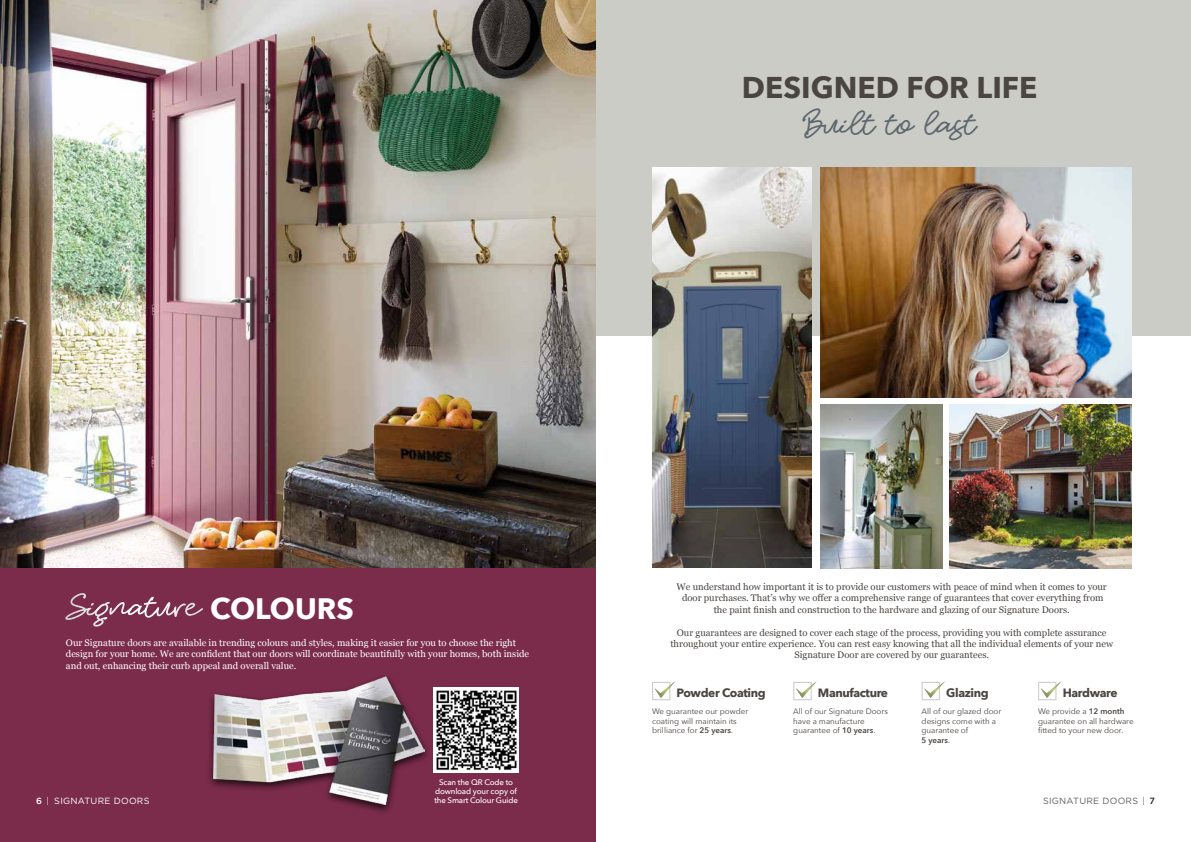
<style>
.page{position:relative;width:1191px;height:842px;background:#fff}
.page>*{position:absolute;margin:0;border:0;box-sizing:border-box;transform-origin:0 0}
.t1{font:700 30px "Avenir Next";color:#4a4541}
.t2{font:700 29.5px "Avenir Next";color:#fff}
.t3{font:28.4px "Hello Stranger";color:#5d686e;scale:1.07 1}
.t4{font:28.4px "Hello Stranger";color:#fff;scale:1.07 1}
.t5{font:700 12px "Avenir Next";letter-spacing:-.03em;color:#4a4541}
.t6{font:9.5px/11.4px "Georgia";color:#4a4541;text-align:center}
.t7{font:9.5px/11.4px "Georgia";color:#fff}
.t8{font:9px "Gotham";letter-spacing:.03em;color:#5b5e60}
.t9{font:9px "Gotham";letter-spacing:.03em;color:#fff}
.t10{font:8px/9.6px "Avenir Next";color:#4a4541}
.t11{font:500 8px/9px "Avenir Next";letter-spacing:-.02em;color:#fff;text-align:center}
.s1{font-weight:500}
.s2{font-family:"DIN2014";font-weight:300}
.s3{font-weight:600}
.s4{font-family:"DIN2014";font-weight:300;color:#434647}
.s5{font-weight:500;color:#242627}
</style>
<div class="page">
<div style="left:596px;top:0;width:595px;height:336px;background:#ccccc7"></div>
<img style="left:0;top:0;width:595px;height:568px">
<div style="left:0;top:568px;width:595px;height:274px;background:#7b2c4a"></div>
<img style="left:434px;top:687px;width:85px;height:86px">
<img style="left:652px;top:167px;width:159px;height:401px">
<img style="left:820px;top:167px;width:311px;height:230px">
<img style="left:820px;top:405px;width:122px;height:163px">
<img style="left:950px;top:405px;width:181px;height:163px">
<svg style="left:652px;top:681px;width:23px;height:19px"></svg>
<svg style="left:793px;top:681px;width:23px;height:19px"></svg>
<svg style="left:921px;top:681px;width:24px;height:19px"></svg>
<svg style="left:1038px;top:681px;width:23px;height:19px"></svg>
<div style="left:207px;top:674px;width:224px;height:141px;background:#000;opacity:.75"></div>
<img style="left:214px;top:676px;width:210px;height:129px">
<h1 class="t1" style="left:742px;top:62px;width:297px">DESIGNED FOR LIFE</h1>
<h3 class="t3" style="left:807px;top:108px;width:160px">Built to last</h3>
<h3 class="t4" style="left:66px;top:590px;width:128px">Signature</h3>
<p class="t7" style="left:66px;top:637px;width:465px">Our Signature doors are available in trending colours and styles, making it easier for you to choose the right design for your home. We are confident that our doors will coordinate beautifully with your homes, both inside and out, enhancing their curb appeal and overall value.</p>
<h2 class="t2" style="left:210px;top:583px;width:145px">COLOURS</h2>
<p class="t9" style="left:36px;top:796px;width:115px"><span class="s1">6</span> <span class="s2">|</span> SIGNATURE DOORS</p>
<p class="t11" style="left:434px;top:777px;width:85px">Scan the QR Code to download your copy of the Smart Colour Guide</p>
<p class="t6" style="left:676px;top:581px;width:432px">We understand how important it is to provide our customers with peace of mind when it comes to your door purchases. That’s why we offer a comprehensive range of guarantees that cover everything from the paint finish and construction to the hardware and glazing of our Signature Doors.</p>
<p class="t6" style="left:670px;top:626px;width:444px">Our guarantees are designed to cover each stage of the process, providing you with complete assurance throughout your entire experience. You can rest easy knowing that all the individual elements of your new<br>Signature Door are covered by our guarantees.</p>
<p class="t5" style="left:676px;top:682px;width:91px">Powder Coating</p>
<p class="t10" style="left:652px;top:706px;width:98px">We guarantee our powder coating will maintain its brilliance for <span class="s3">25 years</span>.</p>
<p class="t5" style="left:818px;top:682px;width:72px">Manufacture</p>
<p class="t10" style="left:793px;top:706px;width:96px">All of our Signature Doors have a manufacture guarantee of <span class="s3">10 years</span>.</p>
<p class="t5" style="left:946px;top:682px;width:44px">Glazing</p>
<p class="t10" style="left:921px;top:706px;width:81px">All of our glazed door designs come with a guarantee of<br><span class="s3">5 years</span>.</p>
<p class="t5" style="left:1062px;top:682px;width:56px">Hardware</p>
<p class="t10" style="left:1038px;top:706px;width:97px">We provide a <span class="s3">12 month </span>guarantee on all hardware fitted to your new door.</p>
<p class="t8" style="left:1043px;top:796px;width:113px">SIGNATURE DOORS <span class="s4">|</span> <span class="s5">7</span></p>
</div>
